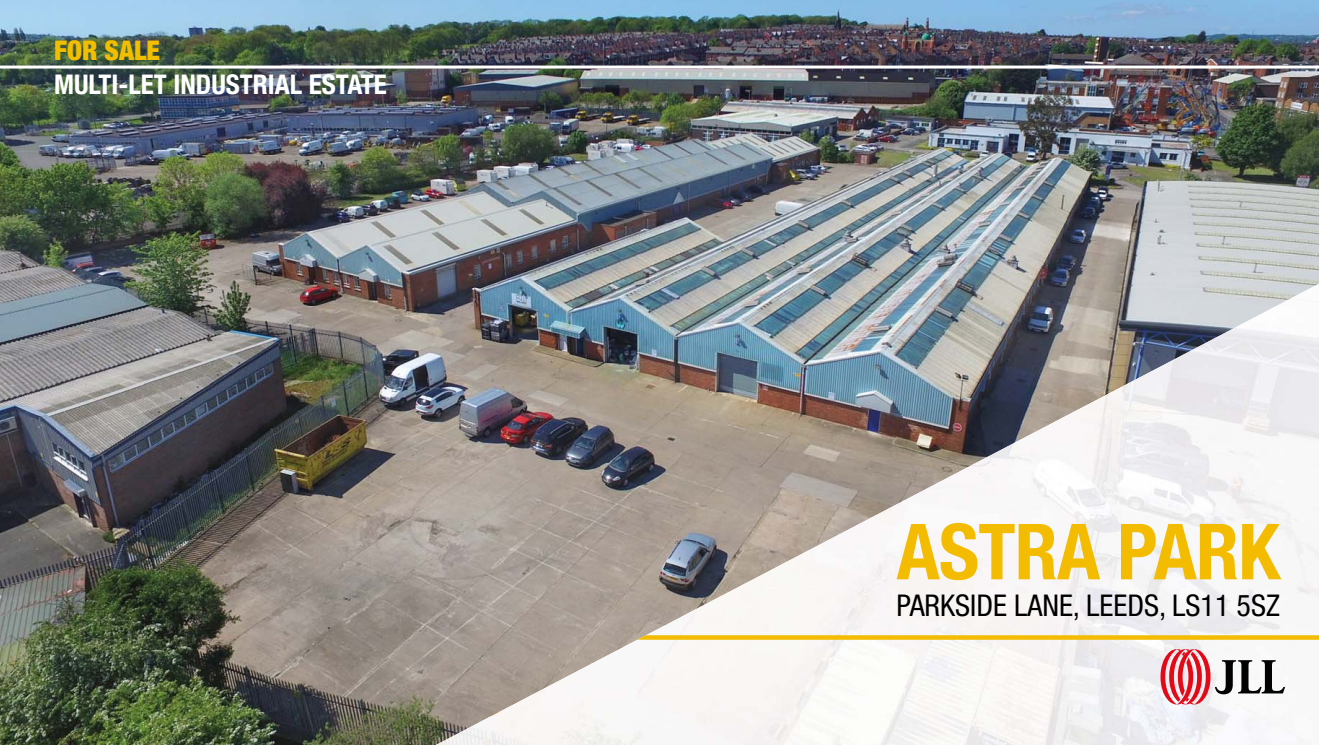
<style>
.page{position:relative;width:1319px;height:745px;background:#fff}
.page>*{position:absolute;margin:0;border:0;box-sizing:border-box;transform-origin:0 0}
.t1{font:700 condensed 77.4px "Helvetica Neue";letter-spacing:-.01em;color:#f3bc00}
.t2{font:condensed 30px "Helvetica Neue";color:#000}
.t3{font:700 condensed 27px "Helvetica Neue";color:#fff}
.t4{font:900 condensed 27px "Helvetica Neue";color:#f2be00}
</style>
<div class="page">
<img style="left:0;top:0;width:1318px;height:744px">
<img style="left:270px;top:258px;width:1048px;height:486px">
<img style="left:1214px;top:283px;width:104px;height:461px">
<img style="left:1110px;top:334px;width:105px;height:410px">
<img style="left:1006px;top:385px;width:105px;height:359px">
<img style="left:903px;top:437px;width:104px;height:307px">
<img style="left:799px;top:488px;width:104px;height:256px">
<img style="left:695px;top:539px;width:104px;height:205px">
<img style="left:591px;top:607px;width:104px;height:137px">
<img style="left:487px;top:661px;width:105px;height:83px">
<img style="left:436px;top:716px;width:52px;height:28px">
<svg style="left:637px;top:634px;width:681px;height:5px"></svg>
<hr style="left:0;top:65px;width:1318px;height:3px;background:#fff">
<svg style="left:1160px;top:648px;width:124px;height:56px"></svg>
<p class="t4" style="left:54px;top:34px;width:108px">FOR SALE</p>
<p class="t3" style="left:54px;top:68px;width:334px">MULTI-LET INDUSTRIAL ESTATE</p>
<h1 class="t1" style="left:896px;top:504px;width:385px">ASTRA PARK</h1>
<p class="t2" style="left:896px;top:594px;width:385px">PARKSIDE LANE, LEEDS, LS11 5SZ</p>
</div>
